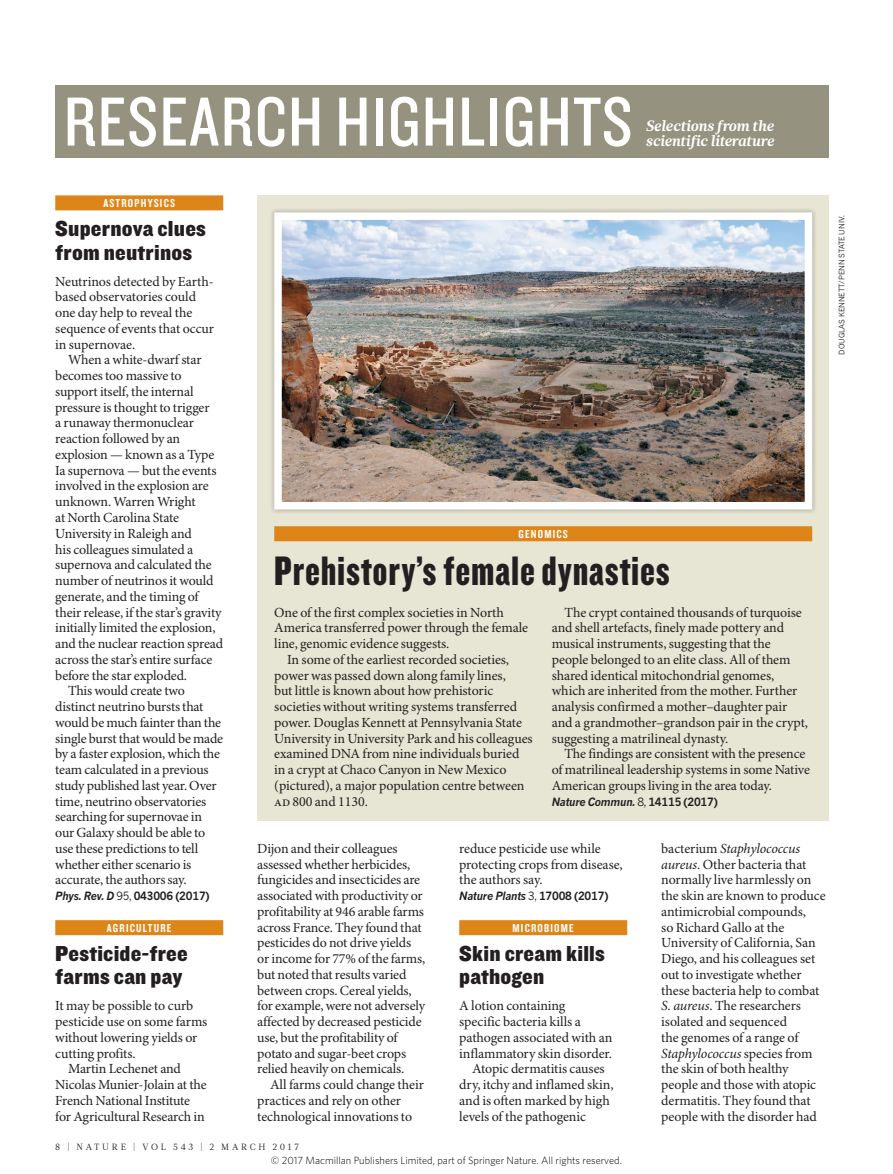
<style>
.page{position:relative;width:893px;height:1174px;background:#fff}
.page>*{position:absolute;margin:0;border:0;box-sizing:border-box;transform-origin:0 0}
.t1{font:72px "Knockout 29 Junior Ltweight";letter-spacing:.02em;color:#fff}
.BRIEFS_BOX_HEAD{font:42.75px "Knockout 69 Full Liteweight";letter-spacing:.02em;color:#231f20}
.RES_HIGH_HEAD_15{font:22.5px/23.5px "Knockout 71 Full Middlewt";letter-spacing:.01em;color:#231f20}
.t2{font:italic 700 15px/15px "Glosa Math";letter-spacing:-.005em;color:#fff}
.BODY_TEXT_R_L_INDENT{font:13.95px/15.8px "Minion Pro";letter-spacing:-.01em;color:#231f20}
.BODY_TEXT_R_L_1ST_PA{font:13.95px/15.8px "Minion Pro";letter-spacing:-.005em;color:#231f20}
.BRIEFS_SUBJECT_STRAP{font:12px "Knockout 49 Liteweight";letter-spacing:.1em;color:#fff}
.BRIEFS_PAPER{font:italic 700 11.25px "News Gothic MTOT";letter-spacing:-.02em;color:#231f20;scale:.95 1}
.BRIEFS_PAPER-2{font:700 11.25px "News Gothic MTOT";letter-spacing:-.02em;color:#231f20;scale:.95 1}
.t3{font:300 10.5px "Whitney";color:#000}
.t4{font:9px "Glosa Math";letter-spacing:.3em;color:#231f20}
.PIC_CREDIT{font:7.5px "News Gothic MTOT";color:#231f20}
.s1{font-style:italic}
.s2{font-weight:400}
.s3{font-weight:400;font-style:normal}
.s4{font-style:normal}
</style>
<div class="page">
<div style="left:257px;top:195px;width:572px;height:626px;background:#e7e5d4"></div>
<div style="left:269px;top:208px;width:548px;height:306px;background:#231f20;opacity:.25"></div>
<img style="left:283px;top:221px;width:520px;height:279px">
<div style="left:274px;top:212px;width:538px;height:297px;border:8px solid #fff"></div>
<div style="left:274px;top:526px;width:538px;height:15px;background:#dd8519"></div>
<div style="left:55px;top:195px;width:168px;height:15px;background:#dd8519"></div>
<div style="left:459px;top:920px;width:168px;height:15px;background:#dd8519"></div>
<div style="left:55px;top:920px;width:168px;height:15px;background:#dd8519"></div>
<div style="left:55px;top:85px;width:774px;height:72px;background:#95937f"></div>
<h1 class="t1" style="left:64px;top:75px;width:570px">RESEARCH HIGHLIGHTS</h1>
<p class="t2" style="left:646px;top:118px;width:130px">Selections from the scientific literature</p>
<p class="BRIEFS_SUBJECT_STRAP" style="left:103px;top:195px;width:73px">ASTROPHYSICS</p>
<p class="RES_HIGH_HEAD_15" style="left:55px;top:216px;width:152px">Supernova clues from neutrinos</p>
<p class="BODY_TEXT_R_L_1ST_PA" style="left:55px;top:274px;width:160px">Neutrinos detected by Earth&shy;based observatories could one day help to reveal the sequence of events that occur in supernovae.</p>
<p class="BODY_TEXT_R_L_INDENT" style="left:55px;top:353px;width:169px;text-indent:13px">When a white-dwarf star becomes too massive to support itself, the internal pressure is thought to trigger<br>a runaway thermonuclear reaction followed by an explosion — known as a Type<br>Ia supernova — but the events involved in the explosion are unknown. Warren Wright<br>at North Carolina State<br>University in Raleigh and<br>his colleagues simulated a supernova and calculated the number of neutrinos it would generate, and the timing of their release, if the star’s gravity initially limited the explosion, and the nuclear reaction spread across the star’s entire surface before the star exploded.</p>
<p class="BODY_TEXT_R_L_INDENT" style="left:55px;top:683px;width:169px;text-indent:13px">This would create two distinct neutrino bursts that would be much fainter than the single burst that would be made by a faster explosion, which the team calculated in a previous study published last year. Over time, neutrino observatories searching for supernovae in our Galaxy should be able to use these predictions to tell whether either scenario is accurate, the authors say.</p>
<p class="BRIEFS_PAPER-2" style="left:55px;top:889px;width:164px"><span class="s1">Phys. Rev. D</span> <span class="s2">95,</span> 043006 (2017)</p>
<p class="BRIEFS_SUBJECT_STRAP" style="left:107px;top:920px;width:66px">AGRICULTURE</p>
<p class="RES_HIGH_HEAD_15" style="left:55px;top:940px;width:134px">Pesticide-free farms can pay</p>
<p class="BODY_TEXT_R_L_1ST_PA" style="left:55px;top:998px;width:154px">It may be possible to curb pesticide use on some farms without lowering yields or cutting profits.</p>
<p class="BODY_TEXT_R_L_INDENT" style="left:55px;top:1061px;width:153px;text-indent:13px">Martin Lechenet and<br>Nicolas Munier-Jolain at the<br>French National Institute for Agricultural Research in</p>
<p class="BRIEFS_SUBJECT_STRAP" style="left:519px;top:526px;width:51px">GENOMICS</p>
<p class="BRIEFS_BOX_HEAD" style="left:274px;top:544px;width:397px">Prehistory’s female dynasties</p>
<p class="BODY_TEXT_R_L_1ST_PA" style="left:274px;top:605px;width:255px">One of the first complex societies in North<br>America transferred power through the female line, genomic evidence suggests.</p>
<p class="BODY_TEXT_R_L_INDENT" style="left:274px;top:652px;width:260px;text-indent:13px">In some of the earliest recorded societies, power was passed down along family lines,<br>but little is known about how prehistoric societies without writing systems transferred power. Douglas Kennett at Pennsylvania State University in University Park and his colleagues examined DNA from nine individuals buried in a crypt at Chaco Canyon in New Mexico (pictured), a major population centre between ad 800 and 1130.</p>
<p class="BODY_TEXT_R_L_INDENT" style="left:552px;top:605px;width:258px;text-indent:13px">The crypt contained thousands of turquoise and shell artefacts, finely made pottery and musical instruments, suggesting that the people belonged to an elite class. All of them shared identical mitochondrial genomes, which are inherited from the mother. Further analysis confirmed a mother–daughter pair and a grandmother–grandson pair in the crypt, suggesting a matrilineal dynasty.</p>
<p class="BODY_TEXT_R_L_INDENT" style="left:552px;top:746px;width:260px;text-indent:13px">The findings are consistent with the presence of matrilineal leadership systems in some Native<br>American groups living in the area today.</p>
<p class="BRIEFS_PAPER" style="left:552px;top:794px;width:176px">Nature Commun. <span class="s3">8,</span> <span class="s4">14115 (2017)</span></p>
<p class="BODY_TEXT_R_L_INDENT" style="left:257px;top:841px;width:169px">Dijon and their colleagues assessed whether herbicides, fungicides and insecticides are associated with productivity or profitability at 946 arable farms across France. They found that pesticides do not drive yields or income for 77% of the farms, but noted that results varied between crops. Cereal yields, for example, were not adversely affected by decreased pesticide use, but the profitability of potato and sugar-beet crops relied heavily on chemicals.</p>
<p class="BODY_TEXT_R_L_INDENT" style="left:257px;top:1077px;width:168px;text-indent:13px">All farms could change their practices and rely on other technological innovations to</p>
<p class="BODY_TEXT_R_L_INDENT" style="left:459px;top:841px;width:165px">reduce pesticide use while protecting crops from disease, the authors say.</p>
<p class="BRIEFS_PAPER" style="left:459px;top:889px;width:159px">Nature Plants <span class="s3">3,</span> <span class="s4">17008 (2017)</span></p>
<p class="BRIEFS_SUBJECT_STRAP" style="left:513px;top:920px;width:63px">MICROBIOME</p>
<p class="RES_HIGH_HEAD_15" style="left:459px;top:940px;width:147px">Skin cream kills pathogen</p>
<p class="BODY_TEXT_R_L_1ST_PA" style="left:459px;top:998px;width:155px">A lotion containing<br>specific bacteria kills a pathogen associated with an inflammatory skin disorder.</p>
<p class="BODY_TEXT_R_L_INDENT" style="left:459px;top:1061px;width:156px;text-indent:13px">Atopic dermatitis causes dry, itchy and inflamed skin, and is often marked by high levels of the pathogenic</p>
<p class="BODY_TEXT_R_L_INDENT" style="left:661px;top:841px;width:166px">bacterium <span class="s1">Staphylococcus aureus</span>. Other bacteria that normally live harmlessly on the skin are known to produce antimicrobial compounds,<br>so Richard Gallo at the<br>University of California, San<br>Diego, and his colleagues set out to investigate whether these bacteria help to combat<br><span class="s1">S. aureus</span>. The researchers isolated and sequenced<br>the genomes of a range of<br><span class="s1">Staphylococcus</span> species from the skin of both healthy people and those with atopic dermatitis. They found that people with the disorder had</p>
<p class="t4" style="left:55px;top:1141px;width:245px">8 | NATURE | VOL 543 | 2 MARCH 2017</p>
<p class="t3" style="left:271px;top:1153px;width:352px">© 2017 Macmillan Publishers Limited, part of Springer Nature. All rights reserved.</p>
<p class="PIC_CREDIT" style="left:837px;top:354px;width:140px;rotate:-90deg">DOUGLAS KENNETT/PENN STATE UNIV.</p>
</div>
